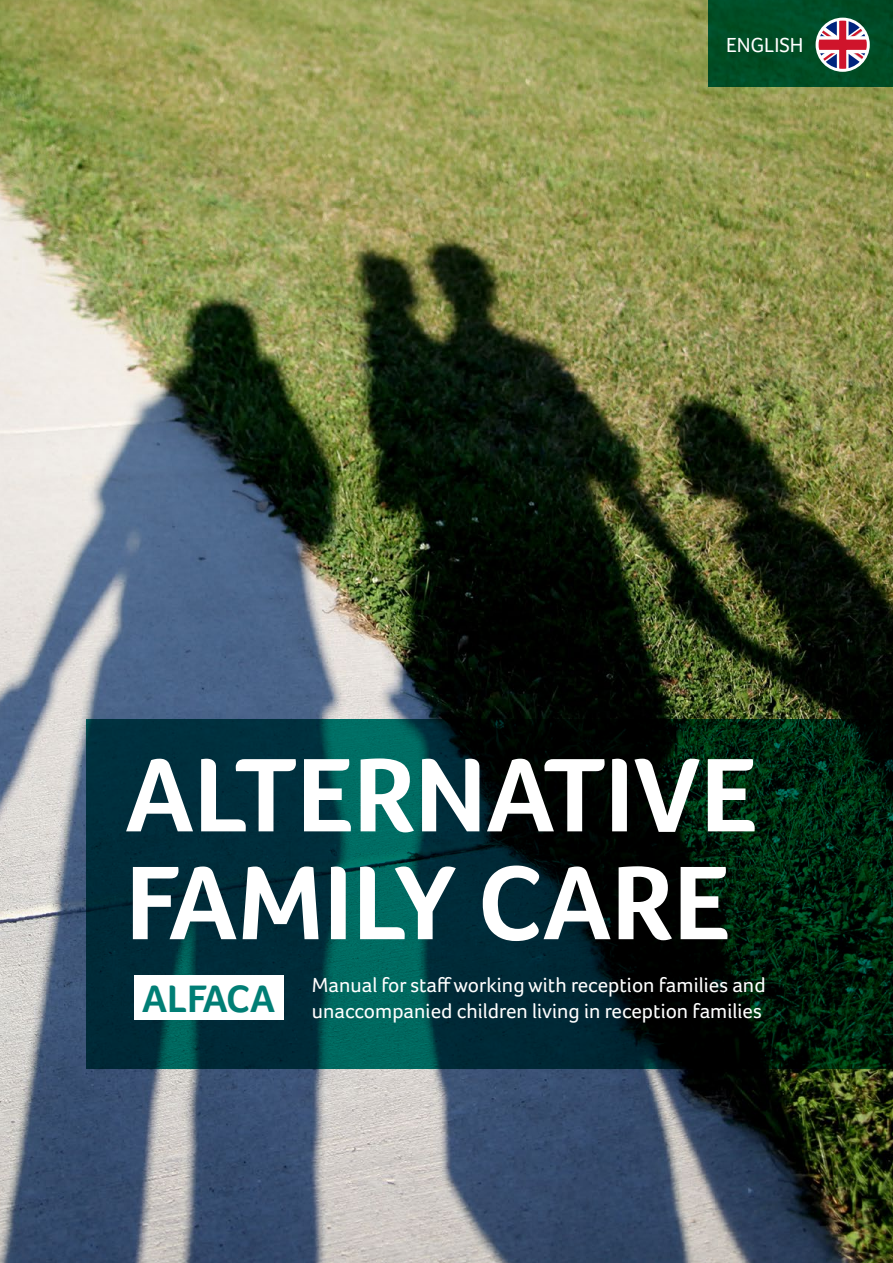
<style>
.page{position:relative;width:893px;height:1263px;background:#fff}
.page>*{position:absolute;margin:0;border:0;box-sizing:border-box;transform-origin:0 0}
.t1{font:700 107.85px/107.9px "Foco";color:#fff}
.t2{font:700 39.3px "Foco";color:#007e75}
.t3{font:21px/25.2px "Foco";color:#fff}
</style>
<div class="page">
<img style="left:0;top:0;width:893px;height:1263px">
<svg style="left:86px;top:719px;width:807px;height:350px;background:#002928"></svg>
<div style="left:708px;top:0;width:185px;height:87px;background:#004d25"></div>
<div style="left:134px;top:975px;width:149px;height:45px;background:#fff"></div>
<svg style="left:817px;top:19px;width:51px;height:51px"></svg>
<svg style="left:820px;top:38px;width:46px;height:14px"></svg>
<svg style="left:836px;top:22px;width:14px;height:46px"></svg>
<div style="left:817px;top:40px;width:51px;height:9px;background:#cf142b"></div>
<div style="left:838px;top:19px;width:9px;height:51px;background:#cf142b"></div>
<div style="left:816px;top:18px;width:54px;height:54px;border:3px solid #fff;border-radius:50%"></div>
<p class="t3" style="left:726px;top:32px;width:79px">ENGLISH</p>
<h1 class="t1" style="left:125px;top:740px;width:633px">ALTERNATIVE<br>FAMILY CARE</h1>
<h2 class="t2" style="left:142px;top:975px;width:134px">ALFACA</h2>
<p class="t3" style="left:312px;top:972px;width:455px">Manual for staff working with reception families and unaccompanied children living in reception families</p>
</div>
